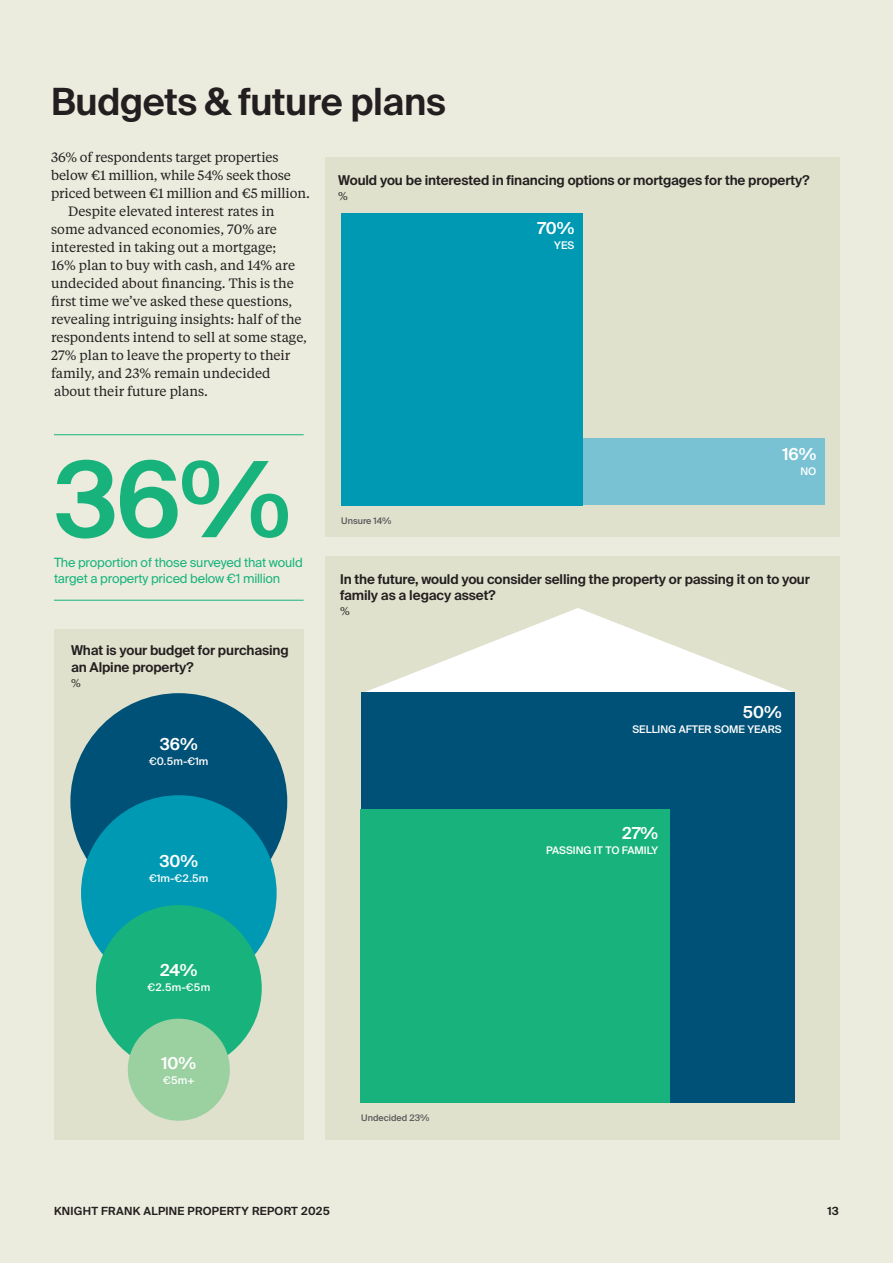
<style>
.page{position:relative;width:893px;height:1263px;background:#ebecdd}
.page>*{position:absolute;margin:0;border:0;box-sizing:border-box;transform-origin:0 0}
.t1{font:600 105px "Suisse Intl";color:#18b37d}
.t2{font:600 37.5px "Suisse Intl";letter-spacing:-.01em;color:#231f20}
.t3{font:600 16.5px "Suisse Intl";color:#fff}
.t4{font:13.5px "Tiempos Text";color:#231f20}
.t5{font:600 13.5px/16.5px "Suisse Intl";letter-spacing:-.01em;color:#231f20}
.t6{font:12.75px/15.8px "Suisse Intl";letter-spacing:-.015em;color:#18b37d}
.t7{font:600 11.25px "Suisse Intl";letter-spacing:.025em;color:#231f20}
.t8{font:11.25px "Tiempos Text";color:#231f20}
.t9{font:500 10.5px "Suisse Intl";color:#fff}
.t10{font:500 9px "Suisse Intl";color:#57585a}
</style>
<div class="page">
<div style="left:325px;top:556px;width:514px;height:583px;background:#dfe1cc"></div>
<div style="left:325px;top:157px;width:514px;height:380px;background:#dfe1cc"></div>
<div style="left:54px;top:629px;width:250px;height:510px;background:#dfe1cc"></div>
<div style="left:341px;top:213px;width:242px;height:292px;background:#0099b4"></div>
<div style="left:583px;top:438px;width:241px;height:67px;background:#78c2d3"></div>
<div style="left:70px;top:693px;width:217px;height:217px;background:#005177;border-radius:50%"></div>
<div style="left:81px;top:795px;width:196px;height:196px;background:#0099b4;border-radius:50%"></div>
<div style="left:96px;top:905px;width:166px;height:166px;background:#18b37d;border-radius:50%"></div>
<div style="left:128px;top:1019px;width:102px;height:102px;background:#9bd1a1;border-radius:50%"></div>
<svg style="left:366px;top:608px;width:426px;height:84px"></svg>
<div style="left:361px;top:692px;width:433px;height:411px;background:#005177"></div>
<div style="left:360px;top:809px;width:310px;height:294px;background:#18b37d"></div>
<hr style="left:54px;top:434px;width:250px;height:1px;background:#18b37d">
<hr style="left:54px;top:600px;width:250px;height:1px;background:#18b37d">
<h2 class="t2" style="left:51px;top:80px;width:396px">Budgets &amp; future plans</h2>
<p class="t4" style="left:51px;top:148px;width:229px">36% of respondents target properties</p>
<p class="t4" style="left:51px;top:166px;width:241px">below €1 million, while 54% seek those</p>
<p class="t4" style="left:51px;top:184px;width:260px">priced between €1 million and €5 million.</p>
<p class="t4" style="left:68px;top:202px;width:208px">Despite elevated interest rates in</p>
<p class="t4" style="left:51px;top:220px;width:227px">some advanced economies, 70% are</p>
<p class="t4" style="left:51px;top:238px;width:227px">interested in taking out a mortgage;</p>
<p class="t4" style="left:51px;top:256px;width:245px">16% plan to buy with cash, and 14% are</p>
<p class="t4" style="left:51px;top:274px;width:244px">undecided about financing. This is the</p>
<p class="t4" style="left:51px;top:292px;width:243px">first time we’ve asked these questions,</p>
<p class="t4" style="left:51px;top:310px;width:252px">revealing intriguing insights: half of the</p>
<p class="t4" style="left:51px;top:328px;width:258px">respondents intend to sell at some stage,</p>
<p class="t4" style="left:51px;top:346px;width:241px">27% plan to leave the property to their</p>
<p class="t4" style="left:51px;top:364px;width:221px">family, and 23% remain undecided</p>
<p class="t4" style="left:54px;top:382px;width:155px">about their future plans.</p>
<h1 class="t1" style="left:54px;top:439px;width:238px">36%</h1>
<p class="t6" style="left:54px;top:555px;width:250px">The proportion of those surveyed that would target a property priced below €1 million</p>
<p class="t5" style="left:71px;top:642px;width:219px">What is your budget for purchasing an Alpine property?</p>
<p class="t8" style="left:71px;top:675px;width:11px">%</p>
<p class="t3" style="left:160px;top:734px;width:40px">36%</p>
<p class="t9" style="left:149px;top:755px;width:61px">€0.5m-€1m</p>
<p class="t3" style="left:159px;top:852px;width:40px">30%</p>
<p class="t9" style="left:149px;top:872px;width:61px">€1m-€2.5m</p>
<p class="t5" style="left:338px;top:172px;width:473px">Would you be interested in financing options or mortgages for the property?</p>
<p class="t8" style="left:338px;top:188px;width:11px">%</p>
<p class="t10" style="left:341px;top:516px;width:52px">Unsure 14%</p>
<p class="t3" style="left:537px;top:219px;width:38px">70%</p>
<p class="t9" style="left:554px;top:240px;width:22px">YES</p>
<p class="t3" style="left:782px;top:444px;width:36px">16%</p>
<p class="t9" style="left:800px;top:465px;width:18px">NO</p>
<p class="t5" style="left:340px;top:571px;width:471px">In the future, would you consider selling the property or passing it on to your family as a legacy asset?</p>
<p class="t8" style="left:340px;top:603px;width:11px">%</p>
<p class="t3" style="left:743px;top:702px;width:40px">50%</p>
<p class="t9" style="left:632px;top:723px;width:151px">SELLING AFTER SOME YEARS</p>
<p class="t3" style="left:622px;top:824px;width:37px">27%</p>
<p class="t9" style="left:546px;top:844px;width:114px">PASSING IT TO FAMILY</p>
<p class="t3" style="left:160px;top:961px;width:39px">24%</p>
<p class="t9" style="left:147px;top:981px;width:64px">€2.5m-€5m</p>
<p class="t3" style="left:162px;top:1053px;width:36px">10%</p>
<p class="t9" style="left:163px;top:1074px;width:33px">€5m+</p>
<p class="t10" style="left:361px;top:1112px;width:70px">Undecided 23%</p>
<p class="t7" style="left:54px;top:1205px;width:277px">KNIGHT FRANK ALPINE PROPERTY REPORT 2025</p>
<p class="t7" style="left:827px;top:1205px;width:13px">13</p>
</div>
